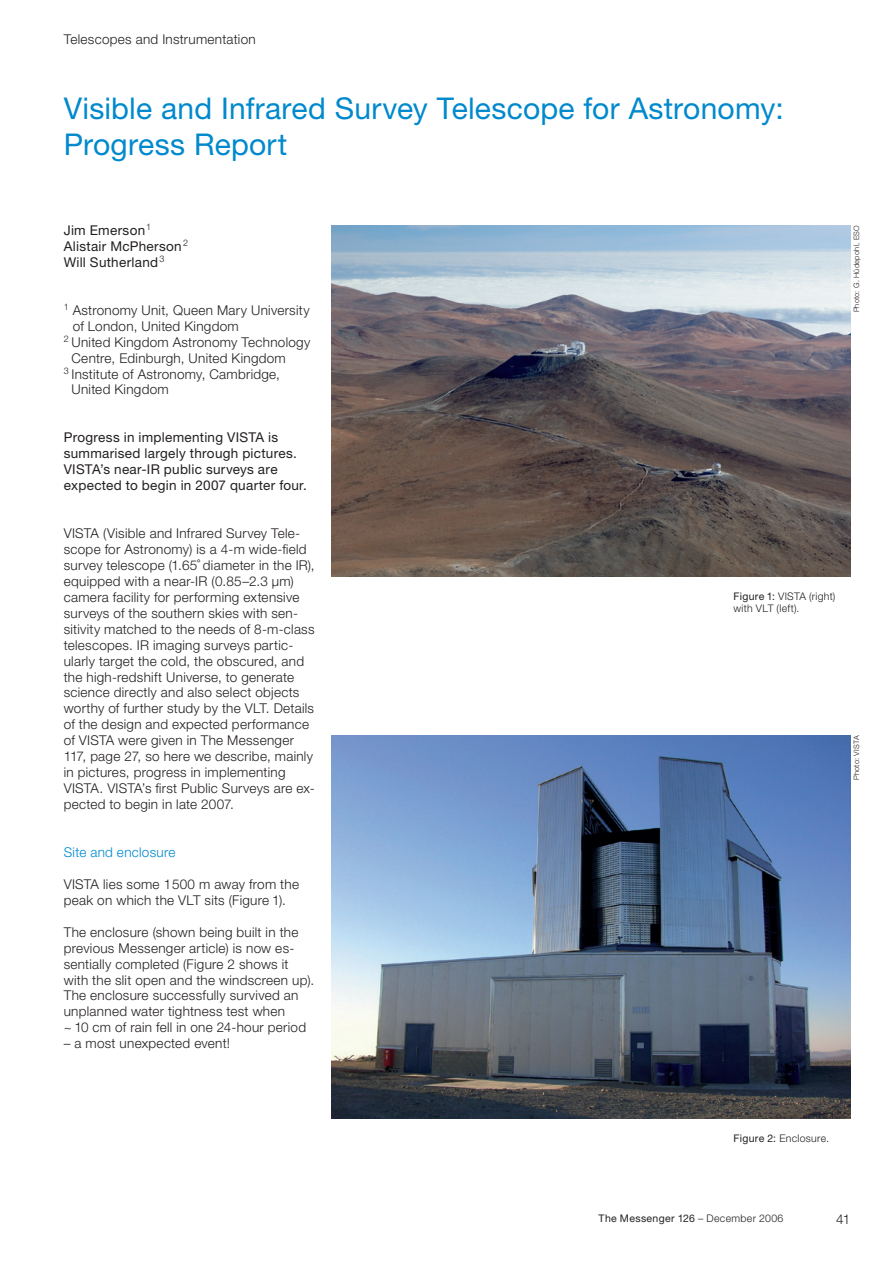
<style>
.page{position:relative;width:893px;height:1263px;background:#fff}
.page>*{position:absolute;margin:0;border:0;box-sizing:border-box;transform-origin:0 0}
.article_title{font:30px/36.2px "Helvetica Neue LT";letter-spacing:.005em;color:#0089cd}
._45_9pt{font:300 13.5px/15.9px "Helvetica Neue LT";letter-spacing:.02em;color:#231f20}
._55_9pt{font:13.5px/15.9px "Helvetica Neue LT";letter-spacing:.02em;color:#231f20}
._45_9pt-2{font:13.5px "Helvetica Neue LT";letter-spacing:.02em;color:#231f20}
._45_9pt_blue{font:300 13.5px "Helvetica Neue LT";letter-spacing:.02em;color:#0089cd}
._45_7pt_ZA_3_mm{font:300 10.5px/12.8px "Helvetica Neue LT";letter-spacing:.03em;color:#231f20}
.t1{font:10.5px "Helvetica Neue LT";letter-spacing:.03em;color:#231f20}
.Photo_credits{font:300 7.5px "Helvetica Neue LT";letter-spacing:.03em;color:#231f20}
.s1{font-weight:400}
.s2{font-weight:300}
</style>
<div class="page">
<img style="left:332px;top:225px;width:518px;height:351px">
<img style="left:332px;top:736px;width:518px;height:382px">
<p class="_45_9pt" style="left:64px;top:31px;width:193px">Telescopes and Instrumentation</p>
<p class="article_title" style="left:64px;top:90px;width:721px">Visible and Infrared Survey Telescope for Astronomy:<br>Progress Report</p>
<p class="_45_9pt-2" style="left:64px;top:222px;width:89px">Jim Emerson<sup>1</sup></p>
<p class="_45_9pt-2" style="left:64px;top:238px;width:126px">Alistair McPherson<sup>2</sup></p>
<p class="_45_9pt-2" style="left:64px;top:254px;width:102px">Will Sutherland<sup>3</sup></p>
<p class="_45_9pt" style="left:73px;top:302px;width:238px;text-indent:-9px"><sup>1</sup> Astronomy Unit, Queen Mary University of London, United Kingdom</p>
<p class="_45_9pt" style="left:72px;top:334px;width:240px;text-indent:-8px"><sup>2</sup> United Kingdom Astronomy Technology<br>Centre, Edinburgh, United Kingdom</p>
<p class="_45_9pt" style="left:72px;top:365px;width:210px;text-indent:-8px"><sup>3</sup> Institute of Astronomy, Cambridge,<br>United Kingdom</p>
<p class="_55_9pt" style="left:64px;top:429px;width:245px">Progress in implementing VISTA is summarised largely through pictures.<br>VISTA’s near-IR public surveys are expected to begin in 2007 quarter four.</p>
<p class="_45_9pt" style="left:64px;top:525px;width:252px">VISTA (Visible and Infrared Survey Tele&shy;scope for Astronomy) is a 4-m wide-field survey telescope (1.65˚ diameter in the IR), equipped with a near-IR (0.85–2.3 μm) camera facility for performing extensive surveys of the southern skies with sen&shy;sitivity matched to the needs of 8-m-class telescopes. IR imaging surveys partic&shy;ularly target the cold, the obscured, and the high-redshift Universe, to generate science directly and also select objects worthy of further study by the VLT. Details of the design and expected performance of VISTA were given in The Messenger 117, page 27, so here we describe, mainly in pictures, progress in implementing VISTA. VISTA’s first Public Surveys are ex&shy;pected to begin in late 2007.</p>
<p class="_45_9pt_blue" style="left:64px;top:844px;width:113px">Site and enclosure</p>
<p class="_45_9pt" style="left:64px;top:876px;width:237px">VISTA lies some 1500 m away from the peak on which the VLT sits (Figure 1).</p>
<p class="_45_9pt" style="left:64px;top:924px;width:252px">The enclosure (shown being built in the previous Messenger article) is now es&shy;sentially completed (Figure 2 shows it with the slit open and the windscreen up).<br>The enclosure successfully survived an unplanned water tightness test when<br>~ 10 cm of rain fell in one 24-hour period</p>
<p class="_45_9pt" style="left:64px;top:1035px;width:168px">– a most unexpected event!</p>
<p class="Photo_credits" style="left:852px;top:312px;width:89px;rotate:-90deg">Photo: G. Hüdepohl, ESO</p>
<p class="_45_7pt_ZA_3_mm" style="left:733px;top:589px;width:103px"><span class="s1">Figure 1:</span> VISTA (right) with VLT (left).</p>
<p class="Photo_credits" style="left:852px;top:780px;width:46px;rotate:-90deg">Photo: VISTA</p>
<p class="_45_7pt_ZA_3_mm" style="left:733px;top:1131px;width:97px"><span class="s1">Figure 2:</span> Enclosure.</p>
<p class="t1" style="left:599px;top:1211px;width:186px">The Messenger 126 <span class="s2">– December 2006</span></p>
<p class="_45_9pt" style="left:836px;top:1211px;width:16px">41</p>
</div>
